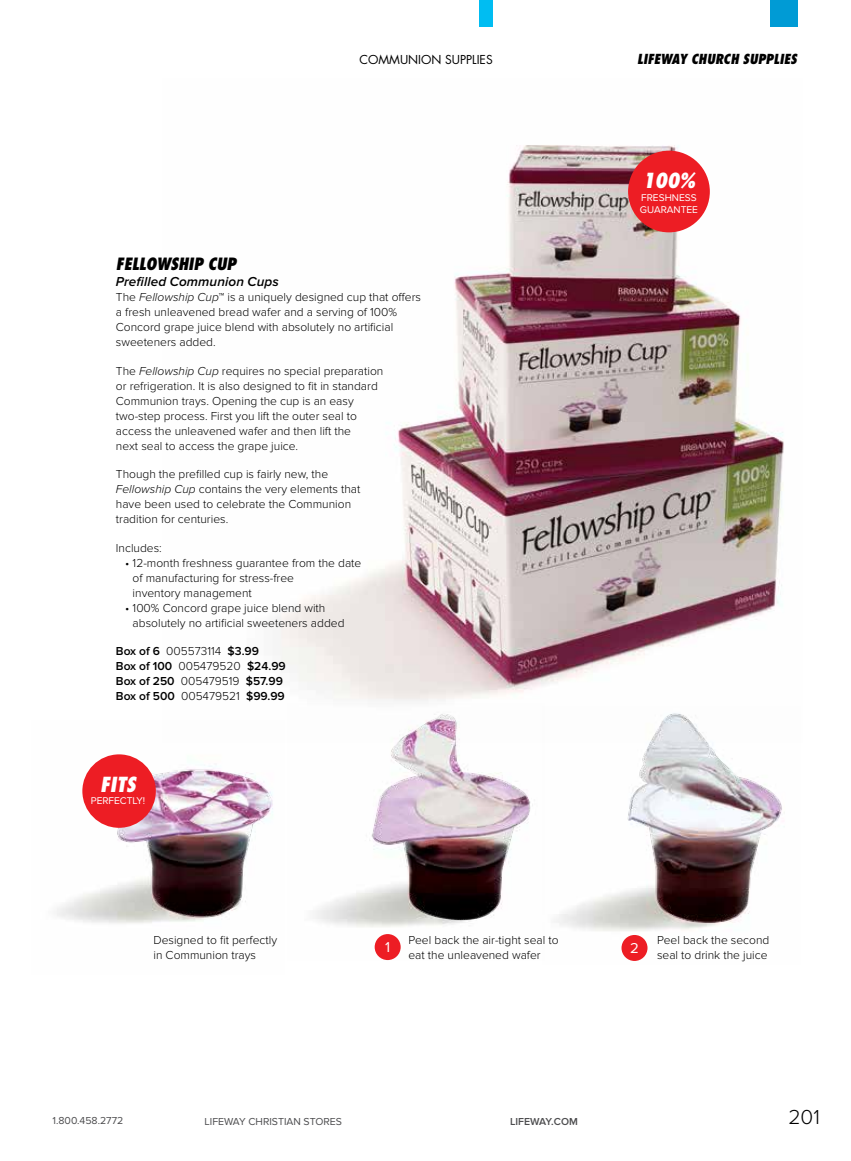
<style>
.page{position:relative;width:851px;height:1161px;background:#fff}
.page>*{position:absolute;margin:0;border:0;box-sizing:border-box;transform-origin:0 0}
.t1{font:300 21px "Proxima Nova";color:#000}
.t2{font:italic 800 condensed 20.25px "Futura Std";color:#fff}
.t3{font:italic 800 condensed 16.5px "Futura Std";letter-spacing:-.01em;color:#000}
.t4{font:14.85px "Proxima Nova";color:#fff}
.t5{font:italic 600 13.5px "Proxima Nova";letter-spacing:.01em;color:#000}
.t6{font:italic 800 condensed 13.5px "Futura Std";color:#000}
.t7{font:300 12px/15px "Proxima Nova";color:#000}
.t8{font:600 12px/15px "Proxima Nova";color:#000}
.t9{font:12px "Futura Std";color:#000}
.t10{font:10.5px "Proxima Nova";color:#4d4d4f}
.t11{font:600 10.5px "Proxima Nova";color:#4d4d4f}
.t12{font:10.2px/12.1px "Proxima Nova";color:#fff}
.s1{font-style:italic}
.s2{font-weight:300}
</style>
<div class="page">
<img style="left:276px;top:145px;width:508px;height:556px">
<img style="left:554px;top:713px;width:231px;height:248px">
<img style="left:315px;top:714px;width:218px;height:247px">
<img style="left:56px;top:754px;width:217px;height:170px">
<div style="left:374px;top:934px;width:26px;height:26px;background:#ed1d24;border-radius:50%"></div>
<div style="left:621px;top:935px;width:26px;height:26px;background:#ed1d24;border-radius:50%"></div>
<div style="left:628px;top:151px;width:81px;height:81px;background:#ed1d24;border-radius:50%"></div>
<div style="left:82px;top:754px;width:74px;height:74px;background:#ed1d24;border-radius:50%"></div>
<div style="left:770px;top:0;width:27px;height:27px;background:#009bd5"></div>
<div style="left:479px;top:0;width:13px;height:27px;background:#00bdf2"></div>
<p class="t9" style="left:359px;top:52px;width:135px">COMMUNION SUPPLIES</p>
<h3 class="t3" style="left:116px;top:254px;width:122px">FELLOWSHIP CUP</h3>
<p class="t5" style="left:116px;top:274px;width:164px">Prefilled Communion Cups</p>
<p class="t7" style="left:116px;top:290px;width:306px">The <span class="s1">Fellowship Cup</span>™ is a uniquely designed cup that offers a fresh unleavened bread wafer and a serving of 100% Concord grape juice blend with absolutely no artificial sweeteners added.</p>
<p class="t7" style="left:116px;top:364px;width:269px">The <span class="s1">Fellowship Cup</span> requires no special preparation or refrigeration. It is also designed to fit in standard Communion trays. Opening the cup is an easy two-step process. First you lift the outer seal to access the unleavened wafer and then lift the<br>next seal to access the grape juice.</p>
<p class="t7" style="left:116px;top:467px;width:246px">Though the prefilled cup is fairly new, the <span class="s1">Fellowship Cup</span> contains the very elements that have been used to celebrate the Communion tradition for centuries.</p>
<p class="t7" style="left:116px;top:541px;width:47px">Includes:</p>
<p class="t7" style="left:133px;top:556px;width:230px;text-indent:-7px">• 12-month freshness guarantee from the date of manufacturing for stress-free<br>inventory management</p>
<p class="t7" style="left:133px;top:601px;width:213px;text-indent:-7px">• 100% Concord grape juice blend with absolutely no artificial sweeteners added</p>
<p class="t8" style="left:116px;top:644px;width:171px">Box of 6 <span class="s2">005573114</span> $3.99<br>Box of 100 <span class="s2">005479520</span> $24.99<br>Box of 250 <span class="s2">005479519</span> $57.99<br>Box of 500 <span class="s2">005479521</span> $99.99</p>
<h2 class="t2" style="left:100px;top:772px;width:37px">FITS</h2>
<p class="t12" style="left:91px;top:795px;width:56px">PERFECTLY!</p>
<p class="t6" style="left:637px;top:51px;width:161px">LIFEWAY CHURCH SUPPLIES</p>
<h2 class="t2" style="left:642px;top:168px;width:54px">100%</h2>
<p class="t12" style="left:640px;top:191px;width:59px">FRESHNESS<br>GUARANTEE</p>
<p class="t7" style="left:153px;top:933px;width:125px">Designed to fit perfectly in Communion trays</p>
<p class="t7" style="left:408px;top:933px;width:152px">Peel back the air-tight seal to eat the unleavened wafer</p>
<p class="t7" style="left:657px;top:933px;width:114px">Peel back the second seal to drink the juice</p>
<p class="t4" style="left:385px;top:938px;width:7px">1</p>
<p class="t4" style="left:630px;top:939px;width:10px">2</p>
<p class="t10" style="left:52px;top:1115px;width:72px">1.800.458.2772</p>
<p class="t10" style="left:204px;top:1115px;width:139px">LIFEWAY CHRISTIAN STORES</p>
<p class="t11" style="left:510px;top:1115px;width:69px">LIFEWAY.COM</p>
<h1 class="t1" style="left:788px;top:1105px;width:33px">201</h1>
</div>
